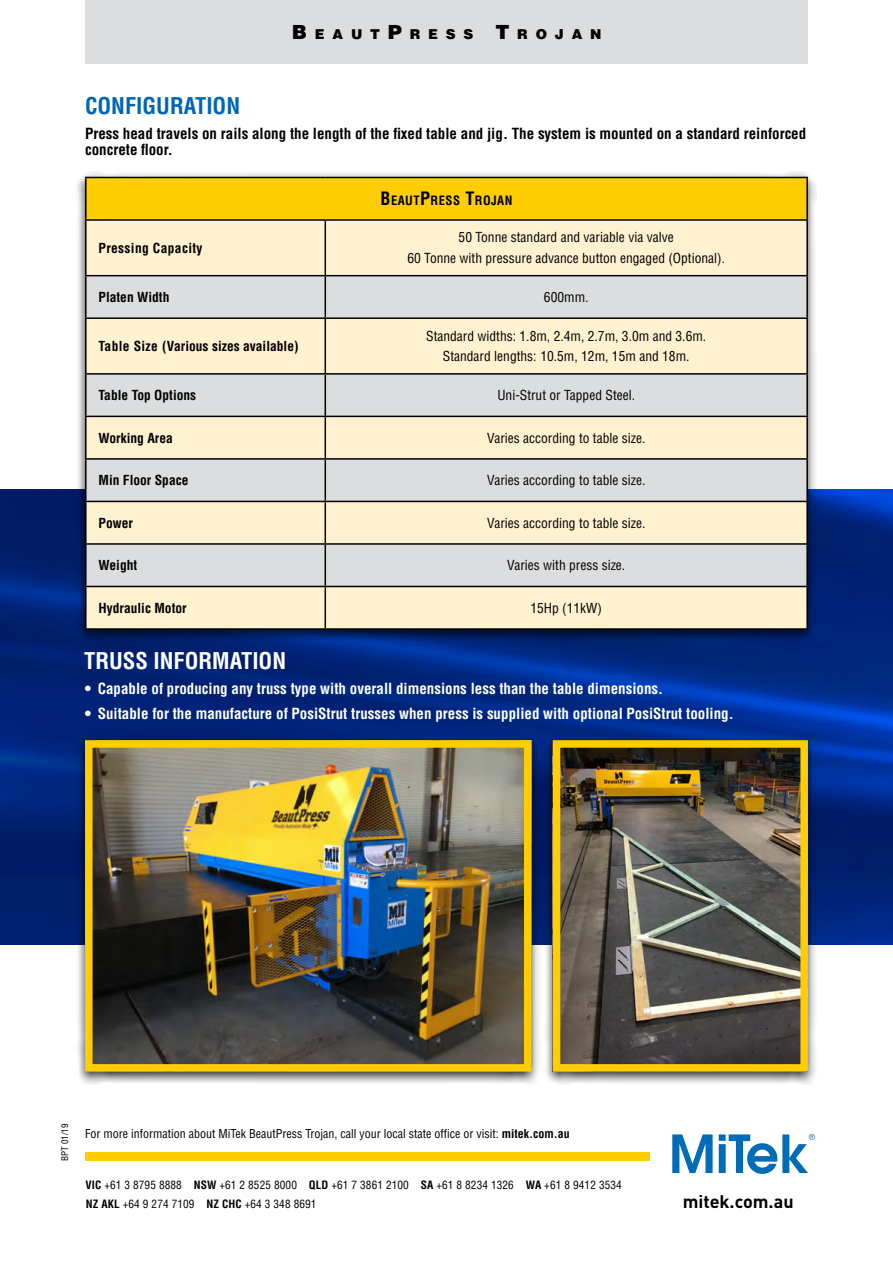
<style>
.page{position:relative;width:893px;height:1263px;background:#fff}
.page>*{position:absolute;margin:0;border:0;box-sizing:border-box;transform-origin:0 0}
.t1{font:700 condensed 22.5px "Helvetica LT Std";color:#fff}
.t2{font:700 condensed 22.5px "Helvetica LT Std";color:#0066b3}
.t3{font:700 18px "DIN";color:#000}
.t4{font:700 condensed 15px "Helvetica LT Std";color:#fff}
.t5{font:700 condensed 15px/16.5px "Helvetica LT Std";color:#000}
.t6{font:900 13.65px "Helvetica LT Std";letter-spacing:.57em;color:#000}
.t7{font:condensed 13.5px/20.4px "Helvetica LT Std";color:#000;text-align:center}
.t8{font:700 condensed 13.5px "Helvetica LT Std";color:#000}
.t9{font:700 condensed 13.5px "Helvetica LT Std";letter-spacing:.025em;color:#000}
.t10{font:700 condensed 12.6px "Helvetica LT Std";letter-spacing:.035em;color:#000}
.t11{font:condensed 12px "Helvetica LT Std";color:#000}
.t12{font:condensed 11.25px/18.8px "Helvetica LT Std";letter-spacing:.01em;color:#000}
.t13{font:condensed 9px "Helvetica LT Std";color:#000}
.s1{font-size:19.5px}
.s2{font-size:18px}
.s3{font-weight:700}
</style>
<div class="page">
<img style="left:0;top:489px;width:893px;height:455px">
<div style="left:85px;top:0;width:723px;height:64px;background:#dcddde"></div>
<div style="left:76px;top:172px;width:741px;height:471px;background:#000;opacity:.75"></div>
<div style="left:86px;top:177px;width:721px;height:43px;background:#ffce02"></div>
<div style="left:87px;top:221px;width:719px;height:407px;background:#fff2d1"></div>
<svg style="left:87px;top:276px;width:719px;height:310px;background:#eae5d6"></svg>
<hr style="left:85px;top:177px;width:240px;height:1px;background:#000">
<hr style="left:85px;top:178px;width:2px;height:41px;background:#000">
<hr style="left:325px;top:177px;width:483px;height:1px;background:#000">
<hr style="left:806px;top:178px;width:2px;height:41px;background:#000">
<hr style="left:85px;top:219px;width:240px;height:2px;background:#000">
<hr style="left:85px;top:221px;width:2px;height:54px;background:#000">
<hr style="left:325px;top:219px;width:483px;height:2px;background:#000">
<hr style="left:325px;top:221px;width:1px;height:54px;background:#000">
<hr style="left:806px;top:221px;width:2px;height:54px;background:#000">
<hr style="left:85px;top:275px;width:240px;height:1px;background:#000">
<hr style="left:85px;top:276px;width:2px;height:41px;background:#000">
<hr style="left:325px;top:275px;width:483px;height:1px;background:#000">
<hr style="left:325px;top:276px;width:1px;height:41px;background:#000">
<hr style="left:806px;top:276px;width:2px;height:41px;background:#000">
<hr style="left:85px;top:317px;width:240px;height:2px;background:#000">
<hr style="left:85px;top:319px;width:2px;height:54px;background:#000">
<hr style="left:325px;top:317px;width:483px;height:2px;background:#000">
<hr style="left:325px;top:319px;width:1px;height:54px;background:#000">
<hr style="left:806px;top:319px;width:2px;height:54px;background:#000">
<hr style="left:85px;top:373px;width:240px;height:2px;background:#000">
<hr style="left:85px;top:375px;width:2px;height:41px;background:#000">
<hr style="left:325px;top:373px;width:483px;height:2px;background:#000">
<hr style="left:325px;top:375px;width:1px;height:41px;background:#000">
<hr style="left:806px;top:375px;width:2px;height:41px;background:#000">
<hr style="left:85px;top:416px;width:240px;height:1px;background:#000">
<hr style="left:85px;top:417px;width:2px;height:41px;background:#000">
<hr style="left:325px;top:416px;width:483px;height:1px;background:#000">
<hr style="left:325px;top:417px;width:1px;height:41px;background:#000">
<hr style="left:806px;top:417px;width:2px;height:41px;background:#000">
<hr style="left:85px;top:458px;width:240px;height:2px;background:#000">
<hr style="left:85px;top:460px;width:2px;height:41px;background:#000">
<hr style="left:325px;top:458px;width:483px;height:2px;background:#000">
<hr style="left:325px;top:460px;width:1px;height:41px;background:#000">
<hr style="left:806px;top:460px;width:2px;height:41px;background:#000">
<hr style="left:85px;top:501px;width:240px;height:1px;background:#000">
<hr style="left:85px;top:502px;width:2px;height:41px;background:#000">
<hr style="left:325px;top:501px;width:483px;height:1px;background:#000">
<hr style="left:325px;top:502px;width:1px;height:41px;background:#000">
<hr style="left:806px;top:502px;width:2px;height:41px;background:#000">
<hr style="left:85px;top:543px;width:240px;height:2px;background:#000">
<hr style="left:85px;top:545px;width:2px;height:41px;background:#000">
<hr style="left:325px;top:543px;width:483px;height:2px;background:#000">
<hr style="left:325px;top:545px;width:1px;height:41px;background:#000">
<hr style="left:806px;top:545px;width:2px;height:41px;background:#000">
<hr style="left:85px;top:586px;width:240px;height:1px;background:#000">
<hr style="left:85px;top:587px;width:2px;height:41px;background:#000">
<hr style="left:325px;top:586px;width:483px;height:1px;background:#000">
<hr style="left:325px;top:587px;width:1px;height:41px;background:#000">
<hr style="left:806px;top:587px;width:2px;height:41px;background:#000">
<hr style="left:85px;top:628px;width:240px;height:2px;background:#000">
<hr style="left:325px;top:628px;width:483px;height:2px;background:#000">
<div style="left:76px;top:735px;width:465px;height:350px;background:#000;opacity:.75"></div>
<img style="left:94px;top:749px;width:428px;height:313px">
<div style="left:85px;top:740px;width:446px;height:331px;border:8px solid #ffce02"></div>
<div style="left:544px;top:735px;width:273px;height:350px;background:#000;opacity:.75"></div>
<img style="left:562px;top:749px;width:237px;height:313px">
<div style="left:553px;top:740px;width:255px;height:331px;border:8px solid #ffce02"></div>
<div style="left:85px;top:1152px;width:592px;height:9px;background:#ffce02"></div>
<div style="left:651px;top:1095px;width:164px;height:113px;background:#fff"></div>
<svg style="left:672px;top:1134px;width:41px;height:39px"></svg>
<svg style="left:719px;top:1134px;width:96px;height:40px"></svg>
<p class="t6" style="left:292px;top:25px;width:311px"><span class="s1">B</span>EAUT<span class="s1">P</span>RESS <span class="s1">T</span>ROJAN</p>
<h1 class="t2" style="left:85px;top:92px;width:157px">CONFIGURATION</h1>
<p class="t5" style="left:85px;top:125px;width:723px">Press head travels on rails along the length of the fixed table and jig. The system is mounted on a standard reinforced concrete floor.</p>
<p class="t10" style="left:381px;top:193px;width:133px"><span class="s2">B</span>EAUT<span class="s2">P</span>RESS <span class="s2">T</span>ROJAN</p>
<p class="t9" style="left:99px;top:239px;width:106px">Pressing Capacity</p>
<p class="t7" style="left:407px;top:227px;width:319px">50 Tonne standard and variable via valve<br>60 Tonne with pressure advance button engaged (Optional).</p>
<p class="t8" style="left:99px;top:288px;width:72px">Platen Width</p>
<p class="t7" style="left:544px;top:287px;width:46px">600mm.</p>
<p class="t8" style="left:99px;top:337px;width:202px">Table Size (Various sizes available)</p>
<p class="t7" style="left:426px;top:325px;width:282px">Standard widths: 1.8m, 2.4m, 2.7m, 3.0m and 3.6m.<br>Standard lengths: 10.5m, 12m, 15m and 18m.</p>
<p class="t8" style="left:99px;top:387px;width:99px">Table Top Options</p>
<p class="t7" style="left:497px;top:385px;width:139px">Uni-Strut or Tapped Steel.</p>
<p class="t8" style="left:99px;top:429px;width:76px">Working Area</p>
<p class="t7" style="left:487px;top:427px;width:160px">Varies according to table size.</p>
<p class="t8" style="left:99px;top:472px;width:92px">Min Floor Space</p>
<p class="t7" style="left:487px;top:470px;width:160px">Varies according to table size.</p>
<p class="t8" style="left:99px;top:514px;width:36px">Power</p>
<p class="t7" style="left:487px;top:512px;width:160px">Varies according to table size.</p>
<p class="t8" style="left:99px;top:557px;width:40px">Weight</p>
<p class="t7" style="left:507px;top:555px;width:120px">Varies with press size.</p>
<p class="t8" style="left:99px;top:599px;width:90px">Hydraulic Motor</p>
<p class="t7" style="left:530px;top:597px;width:73px">15Hp (11kW)</p>
<h1 class="t1" style="left:84px;top:647px;width:203px">TRUSS INFORMATION</h1>
<p class="t4" style="left:85px;top:679px;width:580px">• Capable of producing any truss type with overall dimensions less than the table dimensions.</p>
<p class="t4" style="left:85px;top:704px;width:650px">• Suitable for the manufacture of PosiStrut trusses when press is supplied with optional PosiStrut tooling.</p>
<p class="t13" style="left:59px;top:1161px;width:39px;rotate:-90deg">BPT 01/19</p>
<p class="t11" style="left:85px;top:1126px;width:486px">For more information about MiTek BeautPress Trojan, call your local state office or visit: <span class="s3">mitek.com.au</span></p>
<p class="t12" style="left:85px;top:1175px;width:538px"><span class="s3">VIC</span> +61 3 8795 8888 <span class="s3">NSW</span> +61 2 8525 8000 <span class="s3">QLD</span> +61 7 3861 2100 <span class="s3">SA</span> +61 8 8234 1326 <span class="s3">WA</span> +61 8 9412 3534<br><span class="s3">NZ AKL</span> +64 9 274 7109 <span class="s3">NZ CHC</span> +64 3 348 8691</p>
<h2 class="t3" style="left:683px;top:1189px;width:112px">mitek.com.au</h2>
</div>
